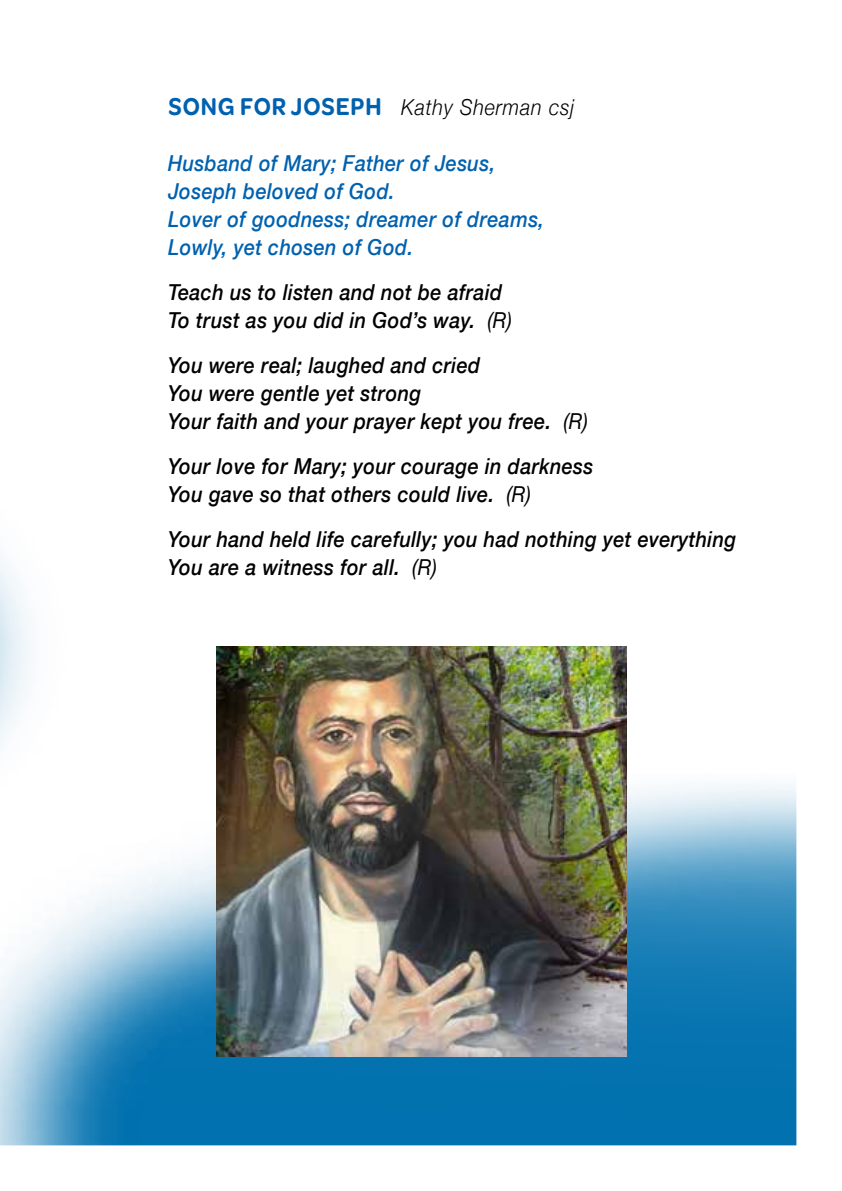
<style>
.page{position:relative;width:842px;height:1191px;background:#fff}
.page>*{position:absolute;margin:0;border:0;box-sizing:border-box;transform-origin:0 0}
.t1{font:italic 500 22px/28px "Helvetica Neue";letter-spacing:.02em;color:#000;scale:.9 1}
.t2{font:italic 500 22px/28px "Helvetica Neue";letter-spacing:.02em;color:#0061af;scale:.9 1}
.t3{font:italic 300 22px "Helvetica Neue";letter-spacing:.04em;color:#000;scale:.9 1}
.s1{font-family:"Omnes";font-weight:600;font-style:normal;font-size:26px;color:#0061af}
.s2{font-weight:400}
</style>
<div class="page">
<img style="left:0;top:558px;width:797px;height:588px">
<p class="t3" style="left:168px;top:89px;width:452px"><span class="s1">SONG FOR JOSEPH</span> Kathy Sherman csj</p>
<p class="t2" style="left:168px;top:147px;width:419px">Husband of Mary; Father of Jesus,<br>Joseph beloved of God.<br>Lover of goodness; dreamer of dreams,<br>Lowly, yet chosen of God.</p>
<p class="t1" style="left:168px;top:276px;width:383px">Teach us to listen and not be afraid<br>To trust as you did in God’s way. <span class="s2">(R)</span></p>
<p class="t1" style="left:168px;top:349px;width:468px">You were real; laughed and cried<br>You were gentle yet strong<br>Your faith and your prayer kept you free. <span class="s2">(R)</span></p>
<p class="t1" style="left:168px;top:450px;width:474px">Your love for Mary; your courage in darkness<br>You gave so that others could live. <span class="s2">(R)</span></p>
<p class="t1" style="left:168px;top:523px;width:633px">Your hand held life carefully; you had nothing yet everything<br>You are a witness for all. <span class="s2">(R)</span></p>
</div>
